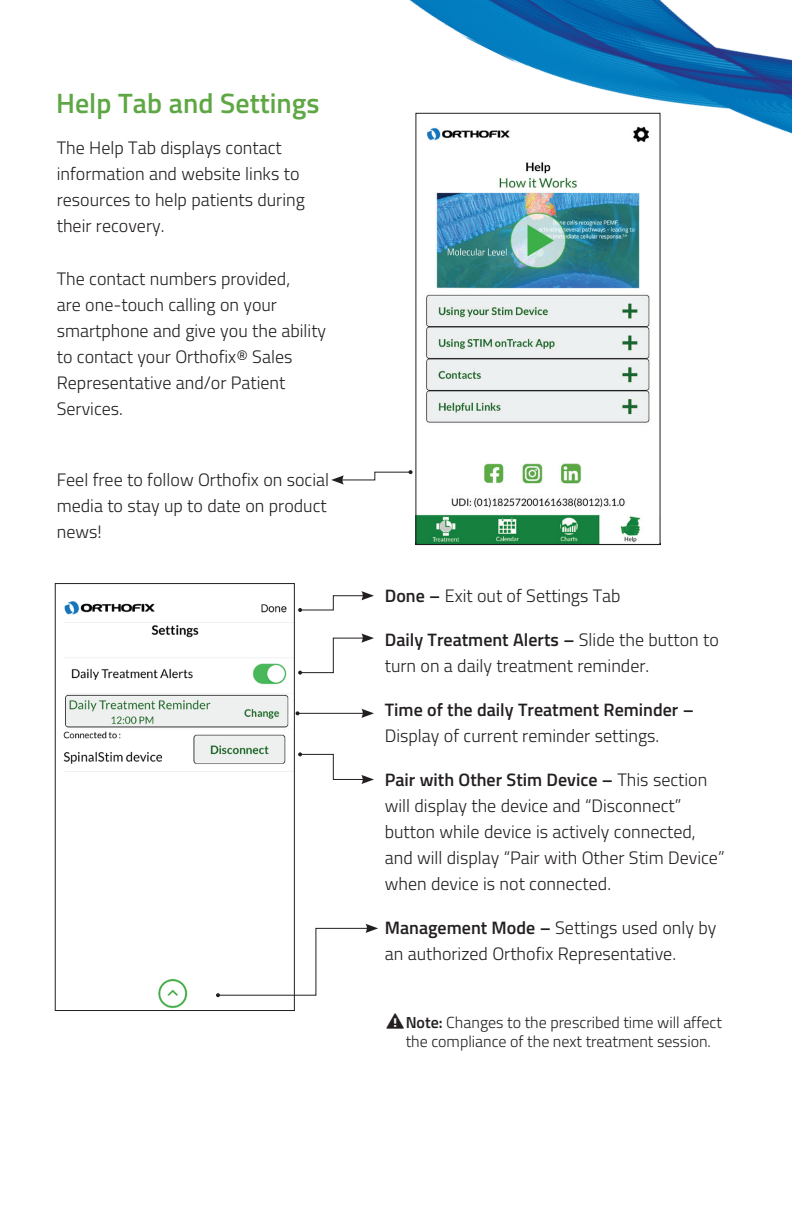
<style>
.page{position:relative;width:792px;height:1224px;background:#fff}
.page>*{position:absolute;margin:0;border:0;box-sizing:border-box;transform-origin:0 0}
.t1{font:36px "Entypo";color:#231f20}
.t2{font:600 28px "Titillium";color:#5ea744}
.t3{font:300 18px/26px "Titillium";color:#231f20}
.t4{font:600 18px "Titillium";color:#231f20}
.t5{font:300 16px/19.2px "Titillium";color:#231f20}
.s1{font-weight:600}
</style>
<div class="page">
<img style="left:63px;top:601px;width:230px;height:408px">
<div style="left:55px;top:583px;width:240px;height:428px;border:1px solid #231f20"></div>
<svg style="left:298px;top:591px;width:76px;height:21px"></svg>
<svg style="left:331px;top:470px;width:82px;height:15px"></svg>
<svg style="left:298px;top:634px;width:76px;height:41px"></svg>
<hr style="left:298px;top:713px;width:67px;height:1px;background:#231f20">
<svg style="left:296px;top:711px;width:4px;height:4px"></svg>
<svg style="left:361px;top:709px;width:13px;height:9px"></svg>
<svg style="left:298px;top:752px;width:76px;height:32px"></svg>
<img style="left:409px;top:0;width:383px;height:171px">
<img style="left:418px;top:115px;width:240px;height:428px">
<div style="left:416px;top:113px;width:244px;height:432px;border:1px solid #231f20"></div>
<svg style="left:216px;top:924px;width:162px;height:73px"></svg>
<h2 class="t2" style="left:56px;top:83px;width:265px">Help Tab and Settings</h2>
<p class="t3" style="left:57px;top:133px;width:250px">The Help Tab displays contact information and website links to resources to help patients during their recovery.</p>
<p class="t3" style="left:57px;top:264px;width:271px">The contact numbers provided,<br>are one-touch calling on your smartphone and give you the ability to contact your Orthofix® Sales<br>Representative and/or Patient<br>Services.</p>
<p class="t3" style="left:57px;top:465px;width:274px">Feel free to follow Orthofix on social media to stay up to date on product news!</p>
<p class="t3" style="left:385px;top:581px;width:237px"><span class="s1">Done –</span> Exit out of Settings Tab</p>
<p class="t3" style="left:385px;top:625px;width:336px"><span class="s1">Daily Treatment Alerts –</span> Slide the button to turn on a daily treatment reminder.</p>
<p class="t4" style="left:385px;top:696px;width:311px">Time of the daily Treatment Reminder –</p>
<p class="t3" style="left:385px;top:721px;width:276px">Display of current reminder settings.</p>
<p class="t3" style="left:385px;top:765px;width:341px"><span class="s1">Pair with Other Stim Device –</span> This section will display the device and “Disconnect” button while device is actively connected, and will display “Pair with Other Stim Device” when device is not connected.</p>
<p class="t3" style="left:385px;top:913px;width:333px"><span class="s1">Management Mode –</span> Settings used only by an authorized Orthofix Representative.</p>
<h1 class="t1" style="left:385px;top:996px;width:22px">c</h1>
<p class="t5" style="left:406px;top:1012px;width:318px"><span class="s1">Note:</span> Changes to the prescribed time will affect the compliance of the next treatment session.</p>
</div>
